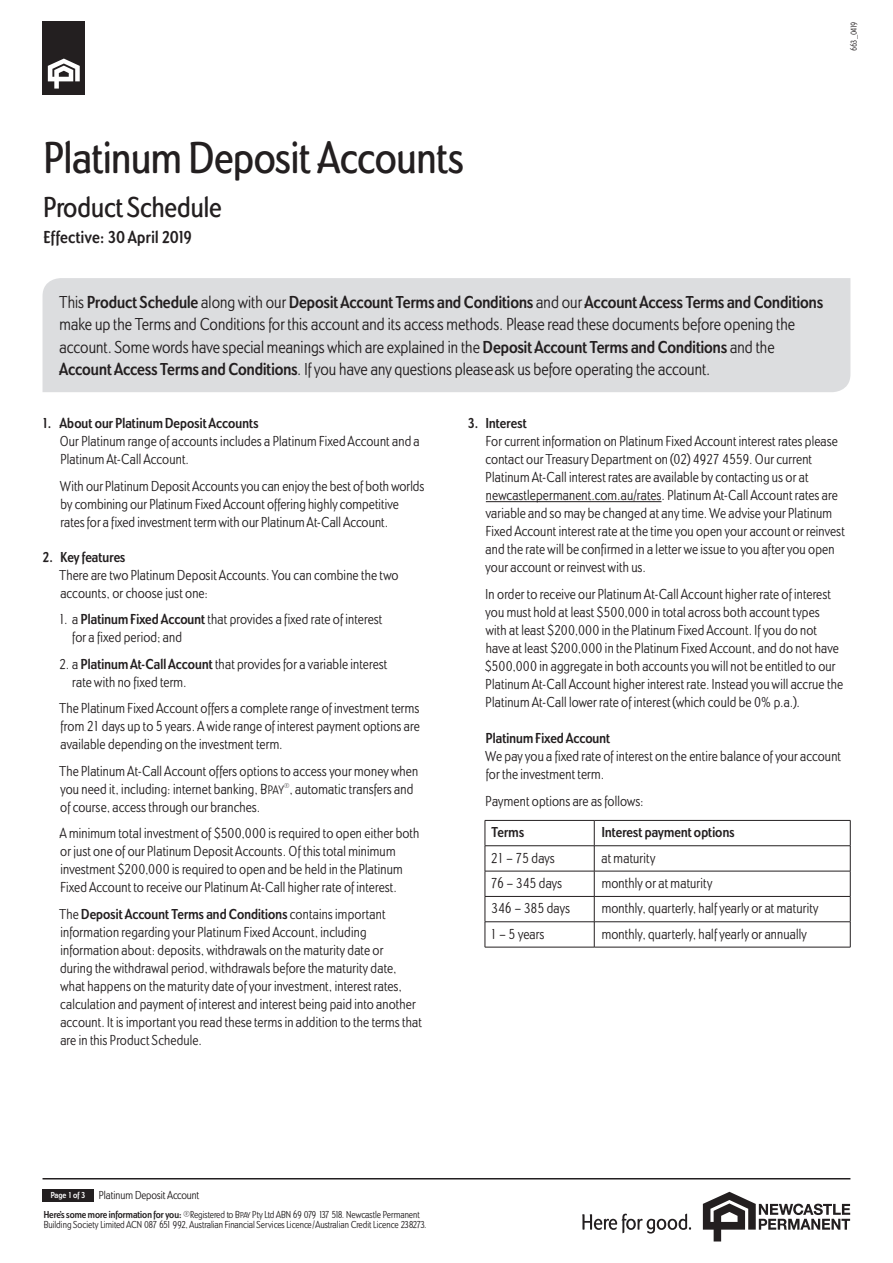
<style>
.page{position:relative;width:893px;height:1263px;background:#fff}
.page>*{position:absolute;margin:0;border:0;box-sizing:border-box;transform-origin:0 0}
.t1{font:500 condensed 46.5px "Dundee";letter-spacing:-.005em;color:#231f20}
.t2{font:500 condensed 30px "Dundee";color:#231f20}
.t3{font:300 condensed 18px/22.5px "Dundee";color:#231f20}
.t4{font:700 condensed 18px "Dundee";letter-spacing:.02em;color:#231f20}
.t5{font:300 condensed 15px/18px "Dundee";letter-spacing:.01em;color:#231f20}
.t6{font:700 condensed 15px "Dundee";letter-spacing:.01em;color:#231f20}
.t7{font:300 condensed 12px "Dundee";color:#231f20}
.t8{font:300 condensed 10.5px/10.5px "Dundee";color:#231f20}
.t9{font:700 condensed 9px "Dundee";color:#fff}
.t10{font:300 condensed 9px "Dundee";letter-spacing:-.09em;color:#231f20}
.s1{font-weight:700}
.s2{font-size:12.75px}
.s3{font-size:8.85px}
</style>
<div class="page">
<svg style="left:703px;top:1192px;width:147px;height:49px"></svg>
<svg style="left:582px;top:1213px;width:109px;height:20px"></svg>
<hr style="left:43px;top:1178px;width:807px;height:1px;background:#231f20">
<div style="left:43px;top:1189px;width:51px;height:12px;background:#231f20"></div>
<div style="left:43px;top:21px;width:42px;height:74px;background:#231f20"></div>
<svg style="left:48px;top:59px;width:32px;height:30px"></svg>
<div style="left:43px;top:278px;width:807px;height:114px;background:#dcdddf"></div>
<hr style="left:486px;top:501px;width:175px;height:1px;background:#231f20">
<hr style="left:485px;top:820px;width:109px;height:1px;background:#231f20">
<hr style="left:594px;top:820px;width:256px;height:1px;background:#231f20">
<svg style="left:485px;top:821px;width:366px;height:126px"></svg>
<hr style="left:485px;top:947px;width:109px;height:1px;background:#231f20">
<hr style="left:594px;top:947px;width:256px;height:1px;background:#231f20">
<h1 class="t1" style="left:44px;top:130px;width:422px">Platinum Deposit Accounts</h1>
<h2 class="t2" style="left:43px;top:190px;width:180px">Product Schedule</h2>
<p class="t4" style="left:44px;top:227px;width:149px">Effective: 30 April 2019</p>
<p class="t10" style="left:848px;top:51px;width:31px;rotate:-90deg">663_0419</p>
<p class="t3" style="left:60px;top:290px;width:765px">This <span class="s1">Product Schedule</span> along with our <span class="s1">Deposit Account Terms and Conditions</span> and our <span class="s1">Account Access Terms and Conditions </span>make up the Terms and Conditions for this account and its access methods. Please read these documents before opening the account. Some words have special meanings which are explained in the <span class="s1">Deposit Account Terms and Conditions</span> and the <span class="s1">Account Access Terms and Conditions</span>. If you have any questions please ask us before operating the account.</p>
<p class="t6" style="left:41px;top:414px;width:219px">1. About our Platinum Deposit Accounts</p>
<p class="t5" style="left:60px;top:432px;width:361px">Our Platinum range of accounts includes a Platinum Fixed Account and a<br>Platinum At-Call Account.</p>
<p class="t5" style="left:60px;top:476px;width:366px">With our Platinum Deposit Accounts you can enjoy the best of both worlds by combining our Platinum Fixed Account offering highly competitive rates for a fixed investment term with our Platinum At-Call Account.</p>
<p class="t6" style="left:42px;top:548px;width:85px">2. Key features</p>
<p class="t5" style="left:59px;top:565px;width:341px">There are two Platinum Deposit Accounts. You can combine the two accounts, or choose just one:</p>
<p class="t5" style="left:72px;top:610px;width:311px;text-indent:-14px">1. a <span class="s1">Platinum Fixed Account</span> that provides a fixed rate of interest for a fixed period; and</p>
<p class="t5" style="left:72px;top:654px;width:316px;text-indent:-13px">2. a <span class="s1">Platinum At-Call Account</span> that provides for a variable interest rate with no fixed term.</p>
<p class="t5" style="left:59px;top:699px;width:362px;text-align:justify">The Platinum Fixed Account offers a complete range of investment terms from 21 days up to 5 years. A wide range of interest payment options are available depending on the investment term.</p>
<p class="t5" style="left:59px;top:761px;width:360px">The Platinum At-Call Account offers options to access your money when you need it, including: internet banking, B<span class="s2">PAY</span><sup>®</sup>, automatic transfers and of course, access through our branches.</p>
<p class="t5" style="left:60px;top:824px;width:361px">A minimum total investment of $500,000 is required to open either both or just one of our Platinum Deposit Accounts. Of this total minimum investment $200,000 is required to open and be held in the Platinum Fixed Account to receive our Platinum At-Call higher rate of interest.</p>
<p class="t5" style="left:59px;top:904px;width:364px">The <span class="s1">Deposit Account Terms and Conditions</span> contains important information regarding your Platinum Fixed Account, including information about: deposits, withdrawals on the maturity date or<br>during the withdrawal period, withdrawals before the maturity date, what happens on the maturity date of your investment, interest rates, calculation and payment of interest and interest being paid into another account. It is important you read these terms in addition to the terms that are in this Product Schedule.</p>
<p class="t6" style="left:468px;top:414px;width:60px">3. Interest</p>
<p class="t5" style="left:485px;top:432px;width:361px">For current information on Platinum Fixed Account interest rates please contact our Treasury Department on (02) 4927 4559. Our current Platinum At-Call interest rates are available by contacting us or at newcastlepermanent.com.au/rates. Platinum At-Call Account rates are variable and so may be changed at any time. We advise your Platinum Fixed Account interest rate at the time you open your account or reinvest and the rate will be confirmed in a letter we issue to you after you open your account or reinvest with us.</p>
<p class="t5" style="left:485px;top:584px;width:360px">In order to receive our Platinum At-Call Account higher rate of interest you must hold at least $500,000 in total across both account types with at least $200,000 in the Platinum Fixed Account. If you do not have at least $200,000 in the Platinum Fixed Account, and do not have $500,000 in aggregate in both accounts you will not be entitled to our Platinum At-Call Account higher interest rate. Instead you will accrue the Platinum At-Call lower rate of interest (which could be 0% p.a.).</p>
<p class="t6" style="left:486px;top:729px;width:126px">Platinum Fixed Account</p>
<p class="t5" style="left:485px;top:747px;width:357px">We pay you a fixed rate of interest on the entire balance of your account for the investment term.</p>
<p class="t5" style="left:486px;top:791px;width:160px">Payment options are as follows:</p>
<p class="t6" style="left:491px;top:823px;width:34px">Terms</p>
<p class="t6" style="left:602px;top:823px;width:134px">Interest payment options</p>
<p class="t5" style="left:491px;top:848px;width:65px">21 – 75 days</p>
<p class="t5" style="left:601px;top:848px;width:55px">at maturity</p>
<p class="t5" style="left:491px;top:873px;width:73px">76 – 345 days</p>
<p class="t5" style="left:602px;top:873px;width:112px">monthly or at maturity</p>
<p class="t5" style="left:491px;top:899px;width:81px">346 – 385 days</p>
<p class="t5" style="left:602px;top:899px;width:218px">monthly, quarterly, half yearly or at maturity</p>
<p class="t5" style="left:490px;top:924px;width:56px">1 – 5 years</p>
<p class="t5" style="left:602px;top:924px;width:207px">monthly, quarterly, half yearly or annually</p>
<p class="t9" style="left:51px;top:1190px;width:36px">Page 1 of 3</p>
<p class="t7" style="left:99px;top:1188px;width:102px">Platinum Deposit Account</p>
<p class="t8" style="left:44px;top:1209px;width:385px"><span class="s1">Here’s some more information for you:</span> ®Registered to B<span class="s3">PAY</span> Pty Ltd ABN 69 079 137 518. Newcastle Permanent<br>Building Society Limited ACN 087 651 992, Australian Financial Services Licence/Australian Credit Licence 238273.</p>
</div>
